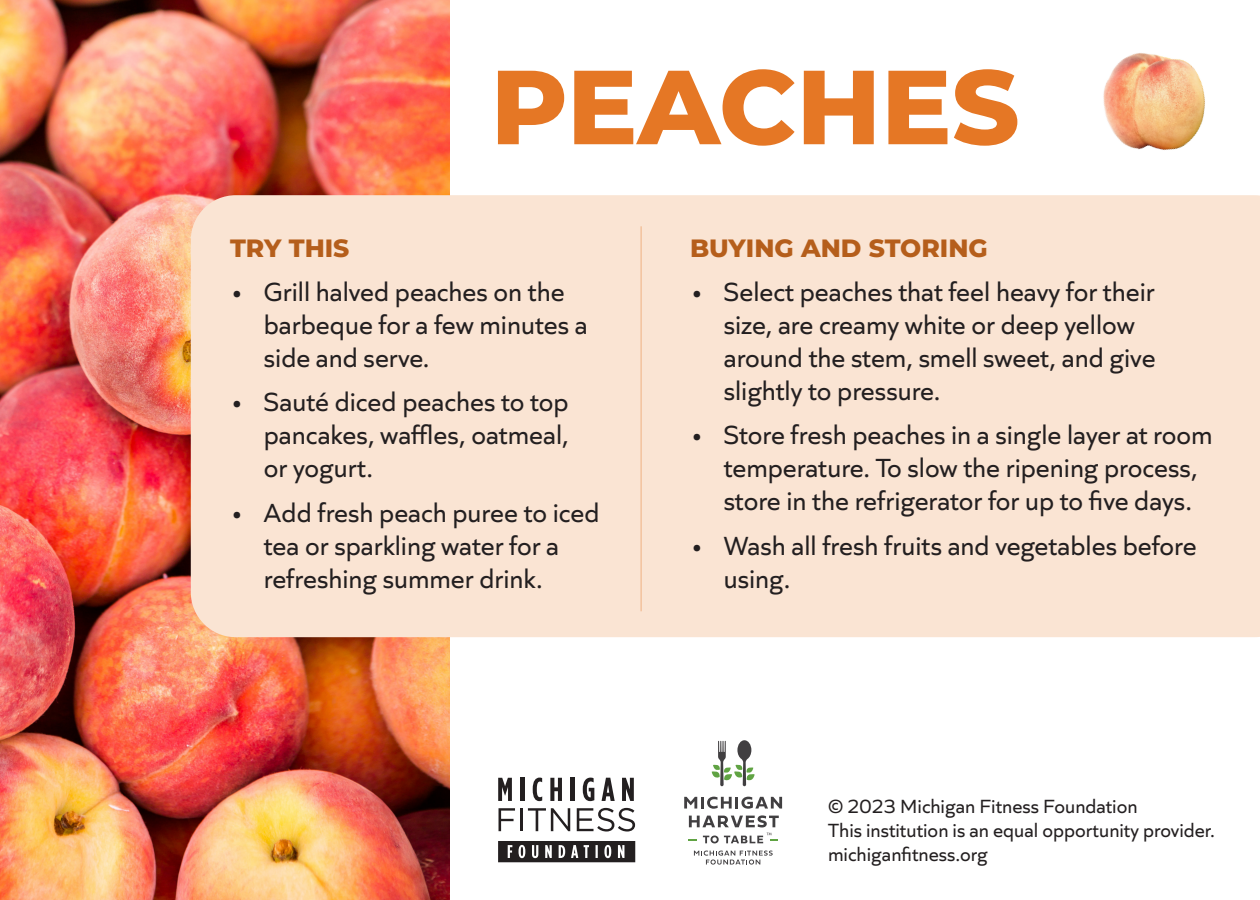
<style>
.page{position:relative;width:1260px;height:900px;background:#fff}
.page>*{position:absolute;margin:0;border:0;box-sizing:border-box;transform-origin:0 0}
.t1{font:800 105px "Montserrat";color:#e57725}
.t2{font:27.5px/33px "Quiet Sans";color:#231f20}
.Main_Heading{font:800 25px "Montserrat";color:#b55e1b}
.t3{font:20px "Quiet Sans";color:#231f20}
</style>
<div class="page">
<img style="left:0;top:0;width:450px;height:900px">
<div style="left:191px;top:195px;width:1069px;height:442px;background:#fae4d3"></div>
<hr style="left:641px;top:226px;width:1px;height:385px;background:#f2bb92">
<svg style="left:684px;top:797px;width:98px;height:12px"></svg>
<svg style="left:689px;top:815px;width:90px;height:12px"></svg>
<svg style="left:712px;top:740px;width:43px;height:46px"></svg>
<svg style="left:694px;top:851px;width:79px;height:14px"></svg>
<svg style="left:703px;top:833px;width:75px;height:10px"></svg>
<svg style="left:498px;top:841px;width:137px;height:21px;background:#4b4848"></svg>
<svg style="left:498px;top:778px;width:14px;height:23px"></svg>
<div style="left:520px;top:778px;width:5px;height:23px;background:#231f20"></div>
<svg style="left:533px;top:778px;width:9px;height:23px"></svg>
<svg style="left:550px;top:778px;width:12px;height:23px"></svg>
<hr style="left:571px;top:778px;width:4px;height:23px;background:#231f20">
<svg style="left:583px;top:778px;width:11px;height:23px"></svg>
<svg style="left:602px;top:778px;width:13px;height:23px"></svg>
<svg style="left:622px;top:778px;width:12px;height:23px"></svg>
<svg style="left:499px;top:808px;width:16px;height:23px"></svg>
<hr style="left:520px;top:808px;width:3px;height:23px;background:#231f20">
<svg style="left:528px;top:808px;width:42px;height:23px"></svg>
<svg style="left:577px;top:808px;width:58px;height:24px"></svg>
<img style="left:1103px;top:53px;width:102px;height:97px">
<p class="t1" style="left:491px;top:30px;width:530px">PEACHES</p>
<p class="Main_Heading" style="left:230px;top:230px;width:121px">TRY THIS</p>
<p class="t2" style="left:264px;top:273px;width:325px;text-indent:-34px">• Grill halved peaches on the barbeque for a few minutes a side and serve.</p>
<p class="t2" style="left:264px;top:384px;width:307px;text-align:justify;text-indent:-34px">• Sauté diced peaches to top pancakes, waffles, oatmeal, or yogurt.</p>
<p class="t2" style="left:264px;top:494px;width:337px;text-indent:-34px">• Add fresh peach puree to iced tea or sparkling water for a refreshing summer drink.</p>
<p class="Main_Heading" style="left:690px;top:230px;width:299px">BUYING AND STORING</p>
<p class="t2" style="left:724px;top:273px;width:433px;text-indent:-34px">• Select peaches that feel heavy for their size, are creamy white or deep yellow around the stem, smell sweet, and give slightly to pressure.</p>
<p class="t2" style="left:724px;top:417px;width:490px;text-indent:-34px">• Store fresh peaches in a single layer at room temperature. To slow the ripening process, store in the refrigerator for up to five days.</p>
<p class="t2" style="left:724px;top:527px;width:474px;text-indent:-34px">• Wash all fresh fruits and vegetables before using.</p>
<p class="t3" style="left:828px;top:792px;width:311px">© 2023 Michigan Fitness Foundation</p>
<p class="t3" style="left:828px;top:816px;width:389px">This institution is an equal opportunity provider.</p>
<p class="t3" style="left:828px;top:840px;width:161px">michiganfitness.org</p>
</div>
